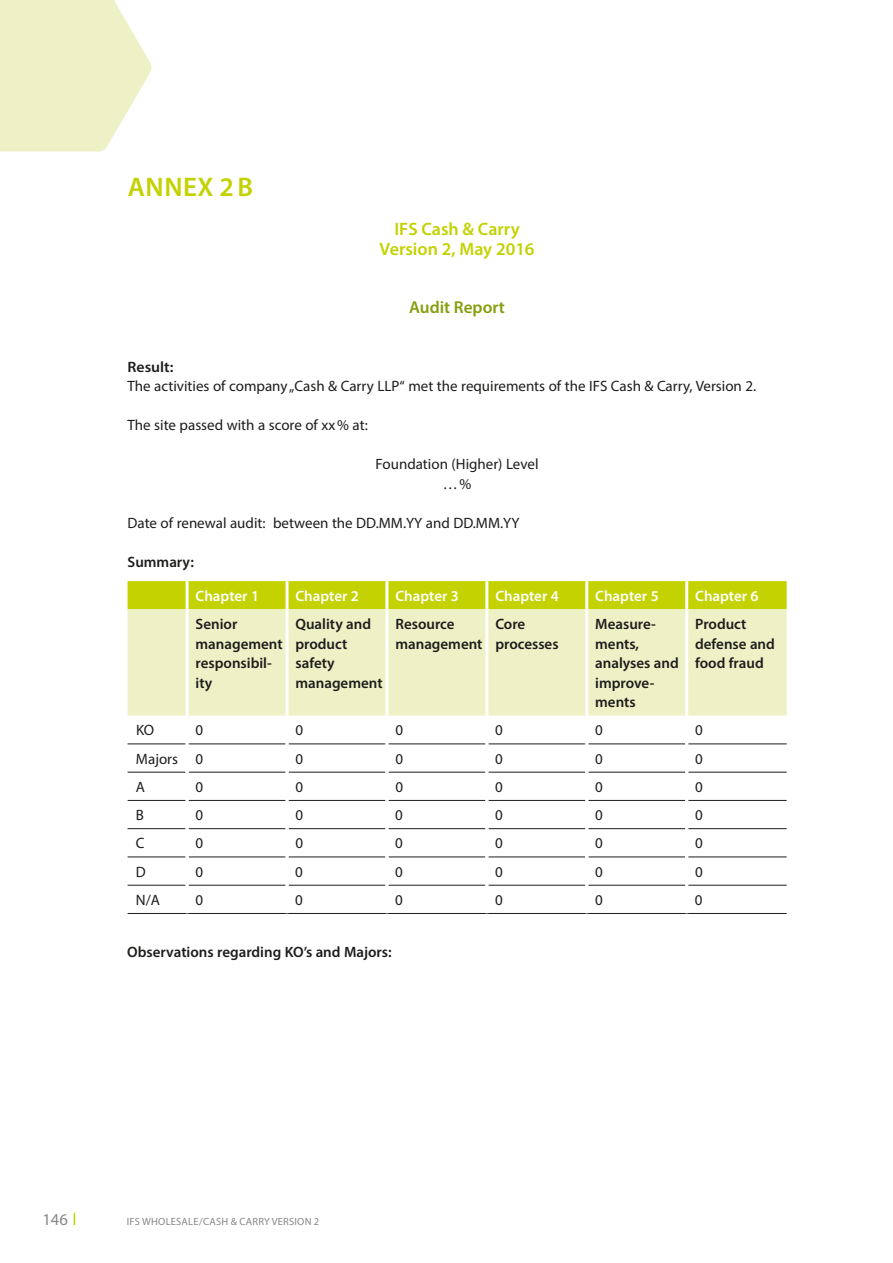
<style>
.page{position:relative;width:893px;height:1263px;background:#fff}
.page>*{position:absolute;margin:0;border:0;box-sizing:border-box;transform-origin:0 0}
.t1{font:600 27px "Myriad Pro";letter-spacing:.02em;color:#c3d200}
.t2{font:600 18px/19.5px "Myriad Pro";color:#c3d200;text-align:center}
.t3{font:600 17.25px "Myriad Pro";color:#879d0d}
.t4{font:16.5px "Myriad Pro";color:#878787}
.t5{font:15px/19.5px "Myriad Pro";color:#1d1d1c;text-align:center}
.t6{font:600 15px/19.5px "Myriad Pro";color:#1d1d1c}
.t7{font:600 15px "Myriad Pro";color:#fff}
.t8{font:600 15px "Myriad Pro";color:#1d1d1c;scale:1.05 1}
.t9{font:10.5px "Myriad Pro";letter-spacing:.02em;color:#878787}
</style>
<div class="page">
<svg style="left:0;top:0;width:152px;height:152px;background:#f0f2ce"></svg>
<svg style="left:74px;top:1213px;width:1px;height:12px"></svg>
<div style="left:128px;top:581px;width:659px;height:28px;background:#c3d200"></div>
<div style="left:128px;top:609px;width:659px;height:107px;background:#eef1c6"></div>
<hr style="left:128px;top:744px;width:58px;height:1px;background:#1d1d1c">
<hr style="left:189px;top:744px;width:97px;height:1px;background:#1d1d1c">
<hr style="left:289px;top:744px;width:96px;height:1px;background:#1d1d1c">
<hr style="left:388px;top:744px;width:97px;height:1px;background:#1d1d1c">
<hr style="left:488px;top:744px;width:97px;height:1px;background:#1d1d1c">
<hr style="left:588px;top:744px;width:97px;height:1px;background:#1d1d1c">
<hr style="left:688px;top:744px;width:99px;height:1px;background:#1d1d1c">
<hr style="left:128px;top:772px;width:58px;height:1px;background:#1d1d1c">
<hr style="left:189px;top:772px;width:97px;height:1px;background:#1d1d1c">
<hr style="left:289px;top:772px;width:96px;height:1px;background:#1d1d1c">
<hr style="left:388px;top:772px;width:97px;height:1px;background:#1d1d1c">
<hr style="left:488px;top:772px;width:97px;height:1px;background:#1d1d1c">
<hr style="left:588px;top:772px;width:97px;height:1px;background:#1d1d1c">
<hr style="left:688px;top:772px;width:99px;height:1px;background:#1d1d1c">
<hr style="left:128px;top:800px;width:58px;height:1px;background:#1d1d1c">
<hr style="left:189px;top:800px;width:97px;height:1px;background:#1d1d1c">
<hr style="left:289px;top:800px;width:96px;height:1px;background:#1d1d1c">
<hr style="left:388px;top:800px;width:97px;height:1px;background:#1d1d1c">
<hr style="left:488px;top:800px;width:97px;height:1px;background:#1d1d1c">
<hr style="left:588px;top:800px;width:97px;height:1px;background:#1d1d1c">
<hr style="left:688px;top:800px;width:99px;height:1px;background:#1d1d1c">
<hr style="left:128px;top:828px;width:58px;height:1px;background:#1d1d1c">
<hr style="left:189px;top:828px;width:97px;height:1px;background:#1d1d1c">
<hr style="left:289px;top:828px;width:96px;height:1px;background:#1d1d1c">
<hr style="left:388px;top:828px;width:97px;height:1px;background:#1d1d1c">
<hr style="left:488px;top:828px;width:97px;height:1px;background:#1d1d1c">
<hr style="left:588px;top:828px;width:97px;height:1px;background:#1d1d1c">
<hr style="left:688px;top:828px;width:99px;height:1px;background:#1d1d1c">
<hr style="left:128px;top:857px;width:58px;height:1px;background:#1d1d1c">
<hr style="left:189px;top:857px;width:97px;height:1px;background:#1d1d1c">
<hr style="left:289px;top:857px;width:96px;height:1px;background:#1d1d1c">
<hr style="left:388px;top:857px;width:97px;height:1px;background:#1d1d1c">
<hr style="left:488px;top:857px;width:97px;height:1px;background:#1d1d1c">
<hr style="left:588px;top:857px;width:97px;height:1px;background:#1d1d1c">
<hr style="left:128px;top:913px;width:59px;height:1px;background:#1d1d1c">
<hr style="left:187px;top:913px;width:100px;height:1px;background:#1d1d1c">
<hr style="left:287px;top:913px;width:100px;height:1px;background:#1d1d1c">
<hr style="left:387px;top:913px;width:100px;height:1px;background:#1d1d1c">
<hr style="left:487px;top:913px;width:100px;height:1px;background:#1d1d1c">
<hr style="left:587px;top:913px;width:100px;height:1px;background:#1d1d1c">
<hr style="left:687px;top:913px;width:100px;height:1px;background:#1d1d1c">
<hr style="left:688px;top:857px;width:99px;height:1px;background:#1d1d1c">
<hr style="left:128px;top:885px;width:58px;height:1px;background:#1d1d1c">
<hr style="left:189px;top:885px;width:97px;height:1px;background:#1d1d1c">
<hr style="left:289px;top:885px;width:96px;height:1px;background:#1d1d1c">
<hr style="left:388px;top:885px;width:97px;height:1px;background:#1d1d1c">
<hr style="left:488px;top:885px;width:97px;height:1px;background:#1d1d1c">
<hr style="left:588px;top:885px;width:97px;height:1px;background:#1d1d1c">
<hr style="left:688px;top:885px;width:99px;height:1px;background:#1d1d1c">
<hr style="left:186px;top:581px;width:3px;height:28px;background:#fff">
<hr style="left:286px;top:581px;width:3px;height:28px;background:#fff">
<hr style="left:385px;top:581px;width:3px;height:28px;background:#fff">
<hr style="left:485px;top:581px;width:3px;height:28px;background:#fff">
<hr style="left:585px;top:581px;width:3px;height:28px;background:#fff">
<hr style="left:685px;top:581px;width:3px;height:28px;background:#fff">
<hr style="left:186px;top:609px;width:3px;height:107px;background:#fff">
<hr style="left:286px;top:609px;width:3px;height:107px;background:#fff">
<hr style="left:385px;top:609px;width:3px;height:107px;background:#fff">
<hr style="left:485px;top:609px;width:3px;height:107px;background:#fff">
<hr style="left:585px;top:609px;width:3px;height:107px;background:#fff">
<hr style="left:685px;top:609px;width:3px;height:107px;background:#fff">
<h1 class="t1" style="left:128px;top:170px;width:127px">ANNEX 2B</h1>
<p class="t2" style="left:380px;top:219px;width:156px">IFS Cash &amp; Carry<br>Version 2, May 2016</p>
<p class="t3" style="left:409px;top:296px;width:97px">Audit Report</p>
<p class="t8" style="left:128px;top:357px;width:45px">Result:</p>
<p class="t5" style="left:128px;top:376px;width:630px">The activities of company „Cash &amp; Carry LLP“ met the requirements of the IFS Cash &amp; Carry, Version 2.</p>
<p class="t5" style="left:128px;top:415px;width:242px">The site passed with a score of xx% at:</p>
<p class="t5" style="left:376px;top:454px;width:164px">Foundation (Higher) Level …%</p>
<p class="t5" style="left:128px;top:513px;width:393px">Date of renewal audit: between the DD.MM.YY and DD.MM.YY</p>
<p class="t6" style="left:128px;top:551px;width:68px">Summary:</p>
<p class="t7" style="left:196px;top:586px;width:65px">Chapter 1</p>
<p class="t7" style="left:296px;top:586px;width:65px">Chapter 2</p>
<p class="t7" style="left:395px;top:586px;width:65px">Chapter 3</p>
<p class="t7" style="left:495px;top:586px;width:65px">Chapter 4</p>
<p class="t7" style="left:595px;top:586px;width:65px">Chapter 5</p>
<p class="t7" style="left:695px;top:586px;width:65px">Chapter 6</p>
<p class="t6" style="left:196px;top:614px;width:89px">Senior management responsibil&shy;ity</p>
<p class="t6" style="left:295px;top:614px;width:89px">Quality and product safety management</p>
<p class="t6" style="left:395px;top:614px;width:89px">Resource management</p>
<p class="t6" style="left:495px;top:614px;width:65px">Core processes</p>
<p class="t6" style="left:595px;top:614px;width:85px">Measure&shy;ments, analyses and improve&shy;ments</p>
<p class="t6" style="left:695px;top:614px;width:81px">Product defense and food fraud</p>
<p class="t5" style="left:136px;top:720px;width:20px">KO</p>
<p class="t5" style="left:196px;top:720px;width:9px">0</p>
<p class="t5" style="left:295px;top:720px;width:9px">0</p>
<p class="t5" style="left:395px;top:720px;width:9px">0</p>
<p class="t5" style="left:495px;top:720px;width:9px">0</p>
<p class="t5" style="left:595px;top:720px;width:9px">0</p>
<p class="t5" style="left:695px;top:720px;width:9px">0</p>
<p class="t5" style="left:136px;top:749px;width:69px">Majors 0</p>
<p class="t5" style="left:295px;top:749px;width:9px">0</p>
<p class="t5" style="left:395px;top:749px;width:9px">0</p>
<p class="t5" style="left:495px;top:749px;width:9px">0</p>
<p class="t5" style="left:595px;top:749px;width:9px">0</p>
<p class="t5" style="left:695px;top:749px;width:9px">0</p>
<p class="t5" style="left:136px;top:777px;width:11px">A</p>
<p class="t5" style="left:195px;top:777px;width:9px">0</p>
<p class="t5" style="left:295px;top:777px;width:9px">0</p>
<p class="t5" style="left:395px;top:777px;width:9px">0</p>
<p class="t5" style="left:495px;top:777px;width:9px">0</p>
<p class="t5" style="left:595px;top:777px;width:9px">0</p>
<p class="t5" style="left:695px;top:777px;width:9px">0</p>
<p class="t5" style="left:136px;top:805px;width:10px">B</p>
<p class="t5" style="left:195px;top:805px;width:9px">0</p>
<p class="t5" style="left:295px;top:805px;width:9px">0</p>
<p class="t5" style="left:395px;top:805px;width:9px">0</p>
<p class="t5" style="left:495px;top:805px;width:9px">0</p>
<p class="t5" style="left:595px;top:805px;width:9px">0</p>
<p class="t5" style="left:695px;top:805px;width:9px">0</p>
<p class="t5" style="left:136px;top:833px;width:10px">C</p>
<p class="t5" style="left:195px;top:833px;width:9px">0</p>
<p class="t5" style="left:295px;top:833px;width:9px">0</p>
<p class="t5" style="left:395px;top:833px;width:9px">0</p>
<p class="t5" style="left:495px;top:833px;width:9px">0</p>
<p class="t5" style="left:595px;top:833px;width:9px">0</p>
<p class="t5" style="left:695px;top:833px;width:9px">0</p>
<p class="t5" style="left:136px;top:862px;width:11px">D</p>
<p class="t5" style="left:195px;top:862px;width:9px">0</p>
<p class="t5" style="left:295px;top:862px;width:9px">0</p>
<p class="t5" style="left:395px;top:862px;width:9px">0</p>
<p class="t5" style="left:495px;top:862px;width:9px">0</p>
<p class="t5" style="left:595px;top:862px;width:9px">0</p>
<p class="t5" style="left:695px;top:862px;width:9px">0</p>
<p class="t5" style="left:136px;top:890px;width:26px">N/A</p>
<p class="t5" style="left:195px;top:890px;width:9px">0</p>
<p class="t5" style="left:295px;top:890px;width:9px">0</p>
<p class="t5" style="left:395px;top:890px;width:9px">0</p>
<p class="t5" style="left:495px;top:890px;width:9px">0</p>
<p class="t5" style="left:595px;top:890px;width:9px">0</p>
<p class="t5" style="left:695px;top:890px;width:9px">0</p>
<p class="t6" style="left:127px;top:941px;width:266px">Observations regarding KO’s and Majors:</p>
<p class="t4" style="left:43px;top:1209px;width:27px">146</p>
<p class="t9" style="left:127px;top:1215px;width:194px">IFS WHOLESALE/CASH &amp; CARRY VERSION 2</p>
</div>
